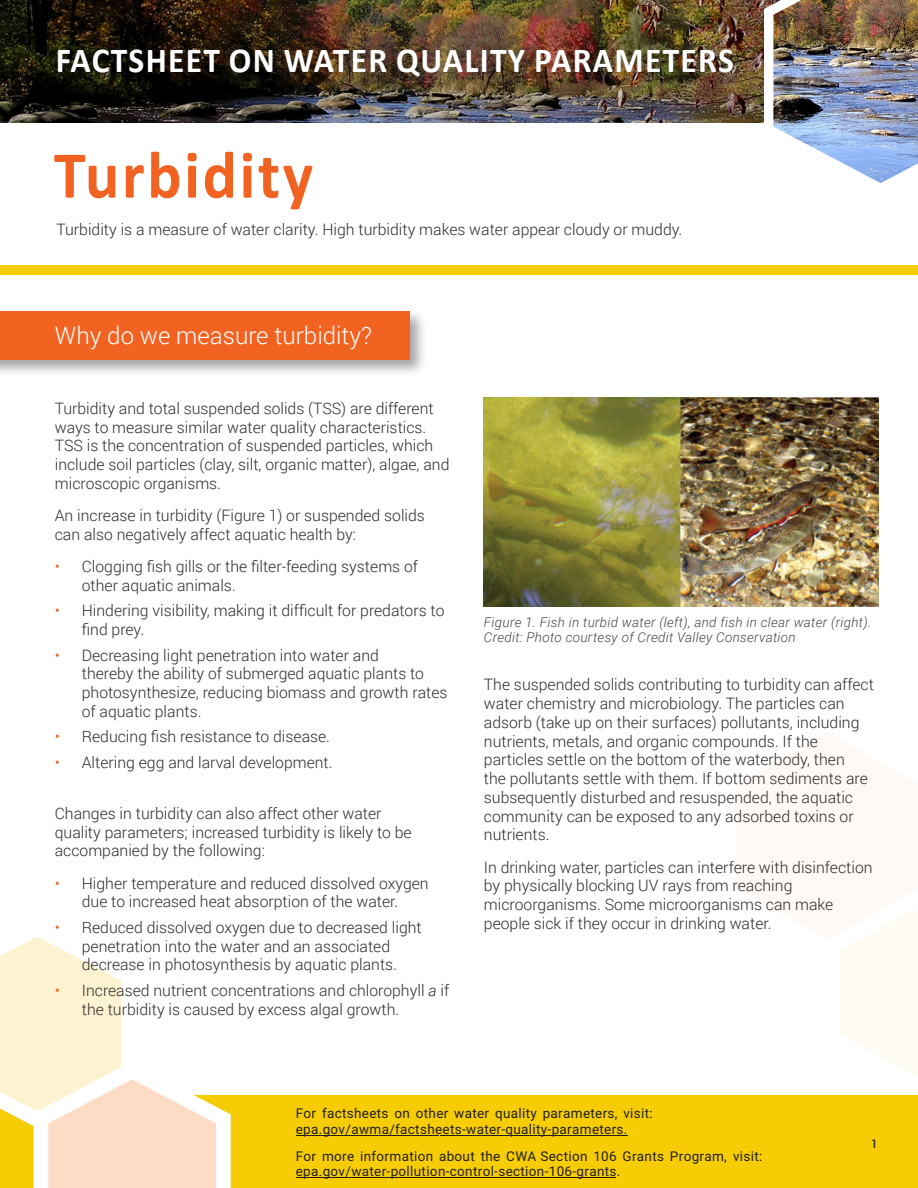
<style>
.page{position:relative;width:918px;height:1188px;background:#fff}
.page>*{position:absolute;margin:0;border:0;box-sizing:border-box;transform-origin:0 0}
.t1{font:700 67.5px "Calibri";letter-spacing:.04em;color:#f26221;scale:.95 1}
.t2{font:700 35.25px "Calibri";letter-spacing:.04em;color:#fff;scale:.95 1}
.t3{font:300 24px "Roboto";color:#fff}
.t4{font:300 15.75px/18.8px "Roboto";color:#2e2b2c}
.t5{font:13.5px/15.6px "Roboto";letter-spacing:.025em;color:#231f20}
.t6{font:italic 300 13.5px/15px "Roboto";letter-spacing:.02em;color:#454647}
.t7{font:700 12px "Roboto";color:#312f30;scale:.85 1}
.s1{color:#f36827}
.s2{font-style:italic}
</style>
<div class="page">
<div style="left:0;top:266px;width:918px;height:9px;background:#f6cc05"></div>
<img style="left:0;top:0;width:756px;height:122px">
<img style="left:756px;top:0;width:162px;height:183px">
<div style="left:39px;top:36px;width:792px;height:46px;background:#231f20;opacity:.6"></div>
<div style="left:0;top:309px;width:427px;height:69px;background:#231f20;opacity:.4"></div>
<div style="left:0;top:312px;width:410px;height:48px;background:#f26221"></div>
<div style="left:0;top:1095px;width:918px;height:93px;background:#f6cc05"></div>
<svg style="left:0;top:937px;width:231px;height:251px"></svg>
<img style="left:483px;top:397px;width:396px;height:209px">
<svg style="left:840px;top:909px;width:78px;height:166px"></svg>
<hr style="left:296px;top:1178px;width:320px;height:1px;background:#231f20">
<hr style="left:440px;top:1135px;width:187px;height:1px;background:#231f20">
<hr style="left:359px;top:1135px;width:80px;height:1px;background:#231f20">
<hr style="left:296px;top:1135px;width:63px;height:1px;background:#231f20">
<p class="t2" style="left:56px;top:39px;width:715px">FACTSHEET ON WATER QUALITY PARAMETERS</p>
<p class="t1" style="left:54px;top:133px;width:274px">Turbidity</p>
<p class="t4" style="left:57px;top:220px;width:627px">Turbidity is a measure of water clarity. High turbidity makes water appear cloudy or muddy.</p>
<p class="t3" style="left:55px;top:318px;width:319px">Why do we measure turbidity?</p>
<p class="t4" style="left:55px;top:398px;width:396px">Turbidity and total suspended solids (TSS) are different ways to measure similar water quality characteristics.<br>TSS is the concentration of suspended particles, which include soil particles (clay, silt, organic matter), algae, and microscopic organisms.</p>
<p class="t4" style="left:55px;top:506px;width:372px">An increase in turbidity (Figure 1) or suspended solids can also negatively affect aquatic health by:</p>
<p class="t4" style="left:82px;top:557px;width:338px;text-indent:-27px"><span class="s1">•</span> Clogging fish gills or the filter-feeding systems of other aquatic animals.</p>
<p class="t4" style="left:82px;top:601px;width:364px;text-indent:-27px"><span class="s1">•</span> Hindering visibility, making it difficult for predators to find prey.</p>
<p class="t4" style="left:82px;top:645px;width:367px;text-indent:-27px"><span class="s1">•</span> Decreasing light penetration into water and<br>thereby the ability of submerged aquatic plants to photosynthesize, reducing biomass and growth rates of aquatic plants.</p>
<p class="t4" style="left:55px;top:727px;width:277px"><span class="s1">•</span> Reducing fish resistance to disease.</p>
<p class="t4" style="left:55px;top:752px;width:279px"><span class="s1">•</span> Altering egg and larval development.</p>
<p class="t4" style="left:55px;top:803px;width:358px">Changes in turbidity can also affect other water quality parameters; increased turbidity is likely to be accompanied by the following:</p>
<p class="t4" style="left:55px;top:873px;width:375px;text-align:center"><span class="s1">•</span> Higher temperature and reduced dissolved oxygen due to increased heat absorption of the water.</p>
<p class="t4" style="left:55px;top:917px;width:368px;text-align:center"><span class="s1">•</span> Reduced dissolved oxygen due to decreased light penetration into the water and an associated decrease in photosynthesis by aquatic plants.</p>
<p class="t4" style="left:82px;top:980px;width:369px;text-indent:-27px"><span class="s1">•</span> Increased nutrient concentrations and chlorophyll <span class="s2">a</span> if the turbidity is caused by excess algal growth.</p>
<p class="t6" style="left:484px;top:614px;width:389px">Figure 1. Fish in turbid water (left), and fish in clear water (right).<br>Credit: Photo courtesy of Credit Valley Conservation</p>
<p class="t4" style="left:484px;top:675px;width:391px">The suspended solids contributing to turbidity can affect water chemistry and microbiology. The particles can adsorb (take up on their surfaces) pollutants, including nutrients, metals, and organic compounds. If the particles settle on the bottom of the waterbody, then<br>the pollutants settle with them. If bottom sediments are subsequently disturbed and resuspended, the aquatic community can be exposed to any adsorbed toxins or nutrients.</p>
<p class="t4" style="left:484px;top:857px;width:390px">In drinking water, particles can interfere with disinfection by physically blocking UV rays from reaching microorganisms. Some microorganisms can make people sick if they occur in drinking water.</p>
<p class="t5" style="left:296px;top:1105px;width:359px">For factsheets on other water quality parameters, visit: epa.gov/awma/factsheets-water-quality-parameters.</p>
<p class="t5" style="left:296px;top:1147px;width:468px">For more information about the CWA Section 106 Grants Program, visit: epa.gov/water-pollution-control-section-106-grants.</p>
<p class="t7" style="left:872px;top:1135px;width:8px">1</p>
</div>
